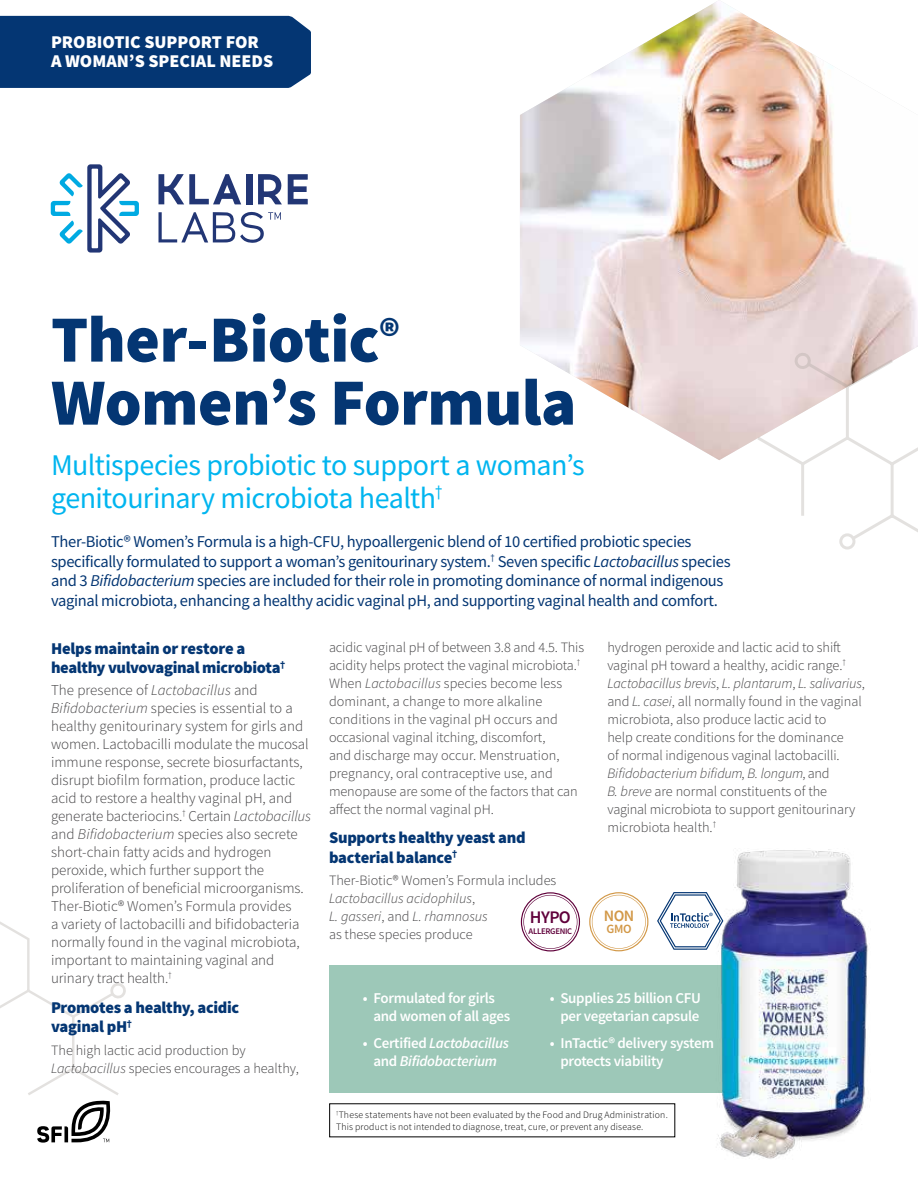
<style>
.page{position:relative;width:918px;height:1188px;background:#fff}
.page>*{position:absolute;margin:0;border:0;box-sizing:border-box;transform-origin:0 0}
.t1{font:900 66px/63px "Source Sans Pro";letter-spacing:-.01em;color:#043673}
.t2{font:30px/33px "Source Sans Pro";letter-spacing:-.02em;color:#00b5ef}
.t3{font:900 18px/19.5px "Source Sans Pro";color:#fff}
.t4{font:600 17.7px "Source Sans Pro";color:#60003b}
.t5{font:16.5px/19.5px "Source Sans Pro";letter-spacing:-.02em;color:#043673}
.t6{font:900 16.5px/19.5px "Source Sans Pro";letter-spacing:-.02em;color:#043673}
.t7{font:600 15.9px "Source Sans Pro";color:#d29847}
.t8{font:300 15px/18px "Source Sans Pro";color:#414042}
.t9{font:600 15px/18px "Source Sans Pro";letter-spacing:-.02em;color:#fff}
.t10{font:italic 600 15px/18px "Source Sans Pro";letter-spacing:-.02em;color:#fff;text-align:center}
.t11{font:300 14.25px/18px "Source Sans Pro";color:#414042}
.t12{font:600 12.6px "Source Sans Pro";color:#d29847}
.t13{font:300 9.75px/11.7px "Source Sans Pro";letter-spacing:.02em;color:#000}
.t14{font:600 8.55px "Source Sans Pro";letter-spacing:-.035em;color:#60003b}
.s1{font-style:italic}
.s2{font-style:normal}
</style>
<div class="page">
<div style="left:329px;top:965px;width:401px;height:128px;background:#9dc8b8"></div>
<img style="left:520px;top:1px;width:398px;height:459px">
<div style="left:839px;top:533px;width:16px;height:17px;border:3px solid #a29c95;border-radius:50%"></div>
<svg style="left:756px;top:351px;width:162px;height:192px"></svg>
<svg style="left:0;top:921px;width:126px;height:222px"></svg>
<svg style="left:51px;top:164px;width:88px;height:89px"></svg>
<svg style="left:258px;top:174px;width:24px;height:30px"></svg>
<svg style="left:288px;top:174px;width:20px;height:30px"></svg>
<div style="left:246px;top:174px;width:6px;height:30px;background:#223675"></div>
<svg style="left:159px;top:174px;width:82px;height:30px"></svg>
<svg style="left:159px;top:212px;width:122px;height:31px"></svg>
<div style="left:0;top:16px;width:311px;height:72px;background:#043673"></div>
<svg style="left:521px;top:892px;width:59px;height:59px"></svg>
<svg style="left:657px;top:892px;width:53px;height:58px"></svg>
<svg style="left:589px;top:892px;width:59px;height:59px"></svg>
<img style="left:710px;top:849px;width:158px;height:310px">
<p class="t3" style="left:51px;top:32px;width:224px">PROBIOTIC SUPPORT FOR<br>A WOMAN’S SPECIAL NEEDS</p>
<h1 class="t1" style="left:51px;top:307px;width:527px">Ther-Biotic<sup>®<br></sup>Women’s Formula</h1>
<h2 class="t2" style="left:51px;top:448px;width:535px">Multispecies probiotic to support a woman’s genitourinary microbiota health<sup>†</sup></h2>
<p class="t5" style="left:51px;top:532px;width:681px">Ther-Biotic® Women’s Formula is a high-CFU, hypoallergenic blend of 10 certified probiotic species specifically formulated to support a woman’s genitourinary system.<sup>†</sup> Seven specific <span class="s1">Lactobacillus</span> species and 3 <span class="s1">Bifidobacterium</span> species are included for their role in promoting dominance of normal indigenous vaginal microbiota, enhancing a healthy acidic vaginal pH, and supporting vaginal health and comfort.</p>
<p class="t6" style="left:51px;top:638px;width:236px">Helps maintain or restore a healthy vulvovaginal microbiota<sup>†</sup></p>
<p class="t8" style="left:51px;top:681px;width:262px">The presence of <span class="s1">Lactobacillus</span> and <span class="s1">Bifidobacterium</span> species is essential to a healthy genitourinary system for girls and women. Lactobacilli modulate the mucosal immune response, secrete biosurfactants, disrupt biofilm formation, produce lactic acid to restore a healthy vaginal pH, and generate bacteriocins.<sup>†</sup> Certain <span class="s1">Lactobacillus </span>and <span class="s1">Bifidobacterium</span> species also secrete short-chain fatty acids and hydrogen peroxide, which further support the proliferation of beneficial microorganisms.<br>Ther-Biotic® Women’s Formula provides<br>a variety of lactobacilli and bifidobacteria normally found in the vaginal microbiota, important to maintaining vaginal and urinary tract health.<sup>†</sup></p>
<p class="t6" style="left:51px;top:997px;width:190px">Promotes a healthy, acidic vaginal pH<sup>†</sup></p>
<p class="t11" style="left:51px;top:1041px;width:249px">The high lactic acid production by<br><span class="s1">Lactobacillus</span> species encourages a healthy,</p>
<p class="t11" style="left:329px;top:638px;width:257px">acidic vaginal pH of between 3.8 and 4.5. This acidity helps protect the vaginal microbiota.<sup>† </sup>When <span class="s1">Lactobacillus</span> species become less dominant, a change to more alkaline conditions in the vaginal pH occurs and occasional vaginal itching, discomfort,<br>and discharge may occur. Menstruation, pregnancy, oral contraceptive use, and menopause are some of the factors that can affect the normal vaginal pH.</p>
<p class="t6" style="left:329px;top:828px;width:198px">Supports healthy yeast and bacterial balance<sup>†</sup></p>
<p class="t11" style="left:329px;top:871px;width:229px">Ther-Biotic® Women’s Formula includes<br><span class="s1">Lactobacillus acidophilus</span>,<br><span class="s1">L. gasseri</span>, and <span class="s1">L. rhamnosus<br></span>as these species produce</p>
<p class="t4" style="left:530px;top:906px;width:43px">HYPO</p>
<p class="t14" style="left:529px;top:925px;width:45px">ALLERGENIC</p>
<p class="t11" style="left:607px;top:638px;width:259px">hydrogen peroxide and lactic acid to shift vaginal pH toward a healthy, acidic range.<sup>† </sup><span class="s1">Lactobacillus brevis</span>, <span class="s1">L. plantarum</span>, <span class="s1">L. salivarius</span>, and <span class="s1">L. casei</span>, all normally found in the vaginal microbiota, also produce lactic acid to<br>help create conditions for the dominance<br>of normal indigenous vaginal lactobacilli.<br><span class="s1">Bifidobacterium bifidum</span>, <span class="s1">B. longum</span>, and<br><span class="s1">B. breve</span> are normal constituents of the vaginal microbiota to support genitourinary microbiota health.<sup>†</sup></p>
<p class="t7" style="left:604px;top:905px;width:32px">NON</p>
<p class="t12" style="left:606px;top:920px;width:27px">GMO</p>
<p class="t9" style="left:373px;top:989px;width:138px;text-indent:-11px">• Formulated for girls and women of all ages</p>
<p class="t10" style="left:363px;top:1034px;width:148px"><span class="s2">• Certified</span> Lactobacillus <span class="s2">and</span> Bifidobacterium</p>
<p class="t9" style="left:550px;top:989px;width:153px;text-align:right">• Supplies 25 billion CFU per vegetarian capsule</p>
<p class="t9" style="left:560px;top:1034px;width:155px;text-indent:-11px">• InTactic® delivery system protects viability</p>
<p class="t13" style="left:336px;top:1109px;width:333px"><sup>†</sup>These statements have not been evaluated by the Food and Drug Administration.<br>This product is not intended to diagnose, treat, cure, or prevent any disease.</p>
</div>
